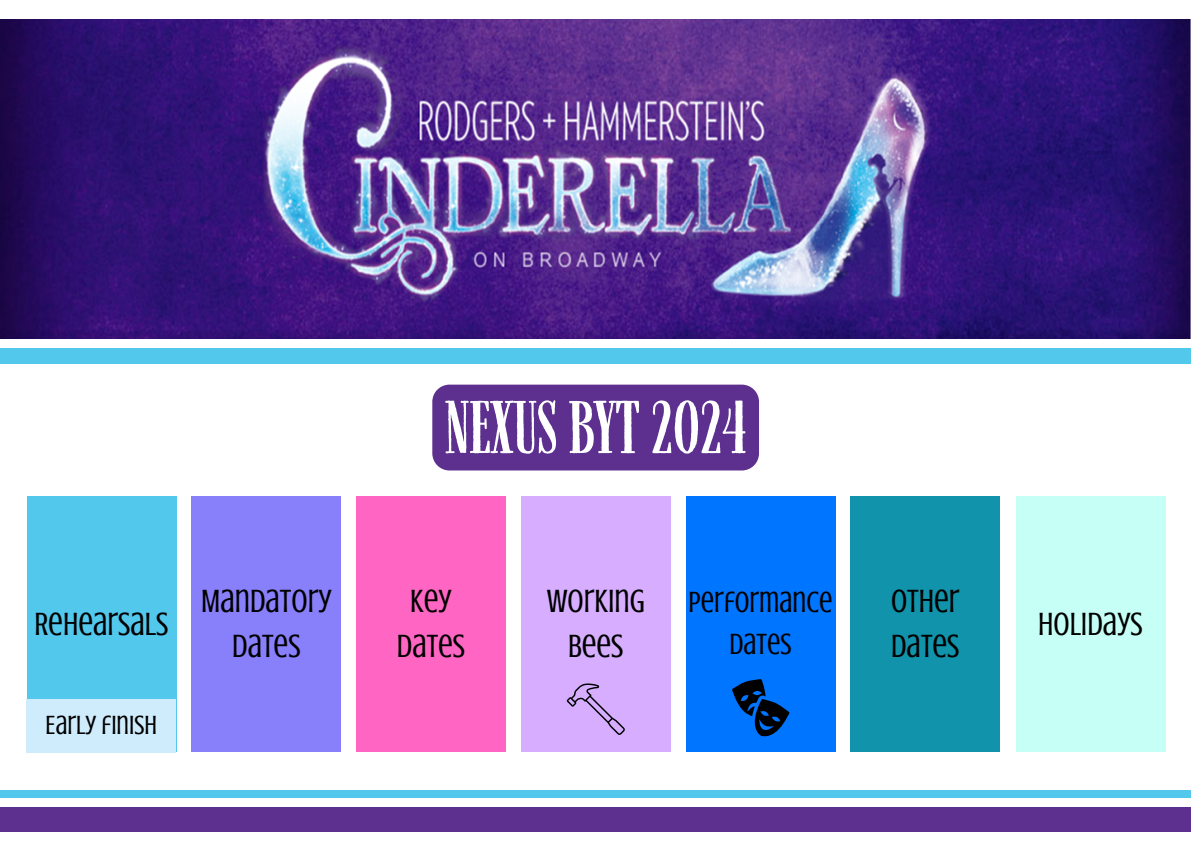
<style>
.page{position:relative;width:1191px;height:843px;background:#fff}
.page>*{position:absolute;margin:0;border:0;box-sizing:border-box;transform-origin:0 0}
.t1{font:61.4px "Farmhand";color:#fff}
.t2{font:33.1px/45.8px "Crushed";color:#000;text-align:center}
.t3{font:30.1px/42px "Crushed";color:#000;text-align:center}
.t4{font:27.1px "Crushed";color:#000}
</style>
<div class="page">
<div style="left:0;top:806px;width:1190px;height:25px;background:#5d308f"></div>
<div style="left:0;top:347px;width:1190px;height:16px;background:#52c8ec"></div>
<div style="left:0;top:790px;width:1190px;height:8px;background:#52c8ec"></div>
<div style="left:27px;top:496px;width:149px;height:255px;background:#52c8ec"></div>
<div style="left:192px;top:496px;width:149px;height:255px;background:#887ffa"></div>
<div style="left:356px;top:496px;width:149px;height:255px;background:#ff66c4"></div>
<div style="left:521px;top:496px;width:149px;height:255px;background:#d6adff"></div>
<div style="left:685px;top:496px;width:150px;height:255px;background:#0075ff"></div>
<div style="left:850px;top:496px;width:149px;height:255px;background:#1093ab"></div>
<div style="left:1015px;top:496px;width:150px;height:255px;background:#c6fff6"></div>
<div style="left:27px;top:698px;width:149px;height:53px;background:#cfecfd"></div>
<img style="left:0;top:20px;width:1190px;height:319px">
<div style="left:432px;top:384px;width:327px;height:86px;background:#5d308f;border-radius:17px"></div>
<svg style="left:566px;top:683px;width:59px;height:51px"></svg>
<svg style="left:732px;top:679px;width:58px;height:58px"></svg>
<p class="t1" style="left:444px;top:389px;width:303px">NEXUS BYT 2024</p>
<p class="t2" style="left:35px;top:601px;width:135px">REHEARSALS</p>
<p class="t4" style="left:46px;top:709px;width:113px">EARLY FINISH</p>
<p class="t2" style="left:201px;top:577px;width:132px">MANDATORY<br>DATES</p>
<p class="t2" style="left:397px;top:577px;width:70px">KEY<br>DATES</p>
<p class="t2" style="left:546px;top:577px;width:100px">WORKING<br>BEES</p>
<p class="t3" style="left:688px;top:581px;width:145px">PERFORMANCE<br>DATES</p>
<p class="t2" style="left:890px;top:577px;width:70px;text-align:left">OTHER<br>DATES</p>
<p class="t2" style="left:1037px;top:601px;width:106px">HOLIDAYS</p>
</div>
